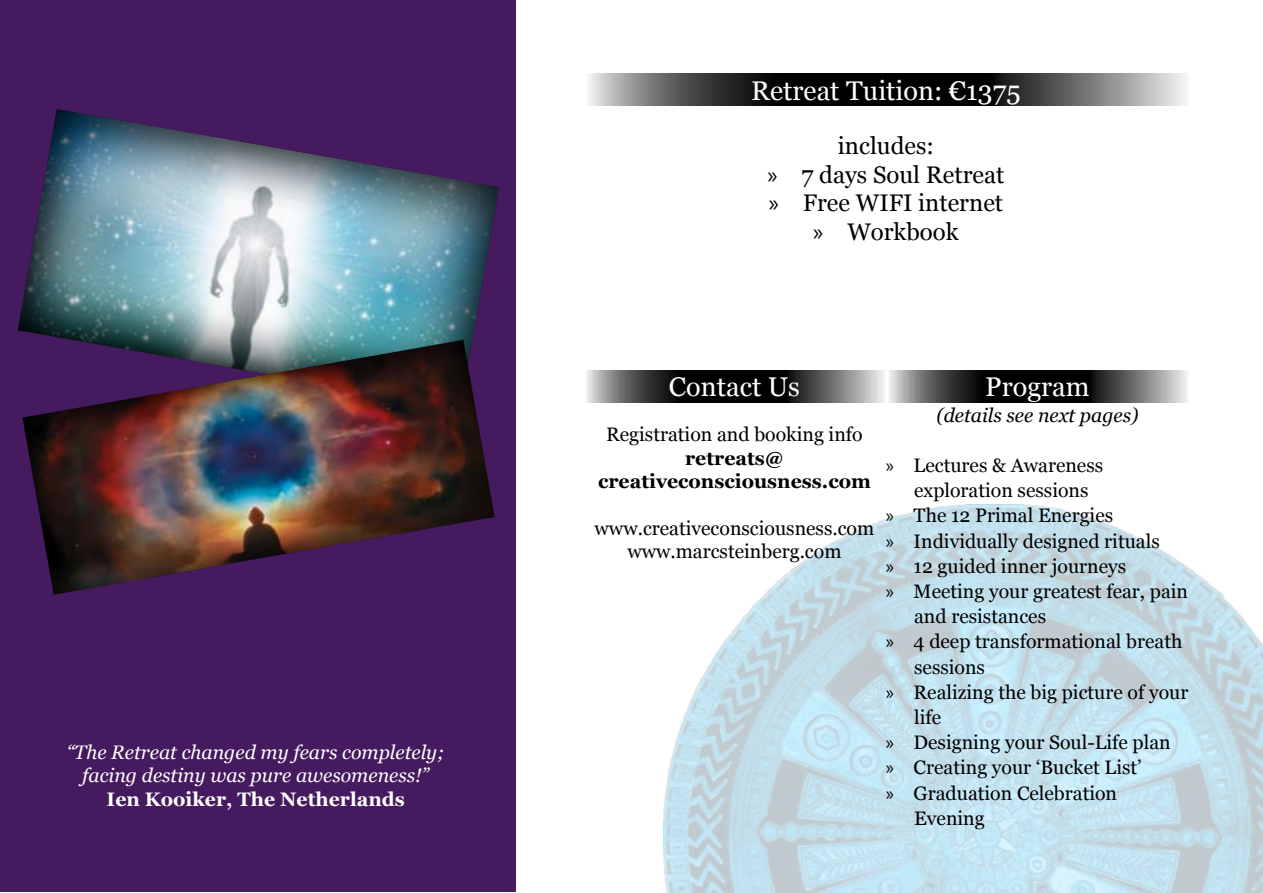
<style>
.page{position:relative;width:1263px;height:893px;background:#fff}
.page>*{position:absolute;margin:0;border:0;box-sizing:border-box;transform-origin:0 0}
.t1{font:27px "Georgia";color:#fff}
.t2{font:24px/28.8px "Georgia";color:#000;text-align:center}
.t3{font:19.5px/23.4px "Georgia";color:#000;text-align:center}
.t4{font:italic 19.5px/23.4px "Georgia";color:#fff;text-align:center}
.t5{font:700 19.5px/23.4px "Georgia";color:#000;text-align:center}
.t6{font:700 19.5px "Georgia";color:#fff}
.t7{font:italic 19.5px "Georgia";color:#000}
.s1{font-family:"Myriad Pro"}
</style>
<div class="page">
<div style="left:0;top:1px;width:515px;height:891px;background:#451a5e"></div>
<img style="left:663px;top:504px;width:600px;height:389px">
<svg style="left:889px;top:370px;width:298px;height:32px;background:#464545"></svg>
<svg style="left:586px;top:370px;width:298px;height:32px;background:#464545"></svg>
<svg style="left:588px;top:73px;width:597px;height:33px;background:#464646"></svg>
<img style="left:18px;top:109px;width:482px;height:218px">
<img style="left:18px;top:327px;width:477px;height:268px">
<p class="t4" style="left:67px;top:741px;width:379px">“The Retreat changed my fears completely; facing destiny was pure awesomeness!”</p>
<p class="t6" style="left:107px;top:786px;width:300px">Ien Kooiker, The Netherlands</p>
<h1 class="t1" style="left:751px;top:74px;width:271px">Retreat Tuition: €1375</h1>
<p class="t2" style="left:767px;top:132px;width:239px">includes:<br><span class="s1">»</span> 7 days Soul Retreat <span class="s1">»</span> Free WIFI internet <span class="s1">»</span> Workbook</p>
<h1 class="t1" style="left:669px;top:371px;width:132px">Contact Us</h1>
<p class="t3" style="left:606px;top:423px;width:258px">Registration and booking info</p>
<p class="t5" style="left:598px;top:446px;width:274px">retreats@ creativeconsciousness.com</p>
<p class="t3" style="left:595px;top:517px;width:281px">www.creativeconsciousness.com www.marcsteinberg.com</p>
<h1 class="t1" style="left:985px;top:371px;width:106px">Program</h1>
<p class="t7" style="left:936px;top:403px;width:204px">(details see next pages)</p>
<p class="t3" style="left:886px;top:454px;width:219px"><span class="s1">»</span> Lectures &amp; Awareness</p>
<p class="t3" style="left:914px;top:479px;width:176px">exploration sessions</p>
<p class="t3" style="left:886px;top:504px;width:229px"><span class="s1">»</span> The 12 Primal Energies</p>
<p class="t3" style="left:886px;top:530px;width:275px"><span class="s1">»</span> Individually designed rituals</p>
<p class="t3" style="left:886px;top:555px;width:242px"><span class="s1">»</span> 12 guided inner journeys</p>
<p class="t3" style="left:886px;top:580px;width:304px"><span class="s1">»</span> Meeting your greatest fear, pain</p>
<p class="t3" style="left:914px;top:605px;width:133px">and resistances</p>
<p class="t3" style="left:886px;top:630px;width:298px"><span class="s1">»</span> 4 deep transformational breath</p>
<p class="t3" style="left:914px;top:656px;width:72px">sessions</p>
<p class="t3" style="left:886px;top:681px;width:304px"><span class="s1">»</span> Realizing the big picture of your</p>
<p class="t3" style="left:914px;top:706px;width:29px">life</p>
<p class="t3" style="left:886px;top:731px;width:286px"><span class="s1">»</span> Designing your Soul-Life plan</p>
<p class="t3" style="left:886px;top:756px;width:257px"><span class="s1">»</span> Creating your ‘Bucket List’</p>
<p class="t3" style="left:886px;top:782px;width:233px"><span class="s1">»</span> Graduation Celebration</p>
<p class="t3" style="left:914px;top:807px;width:72px">Evening</p>
</div>
